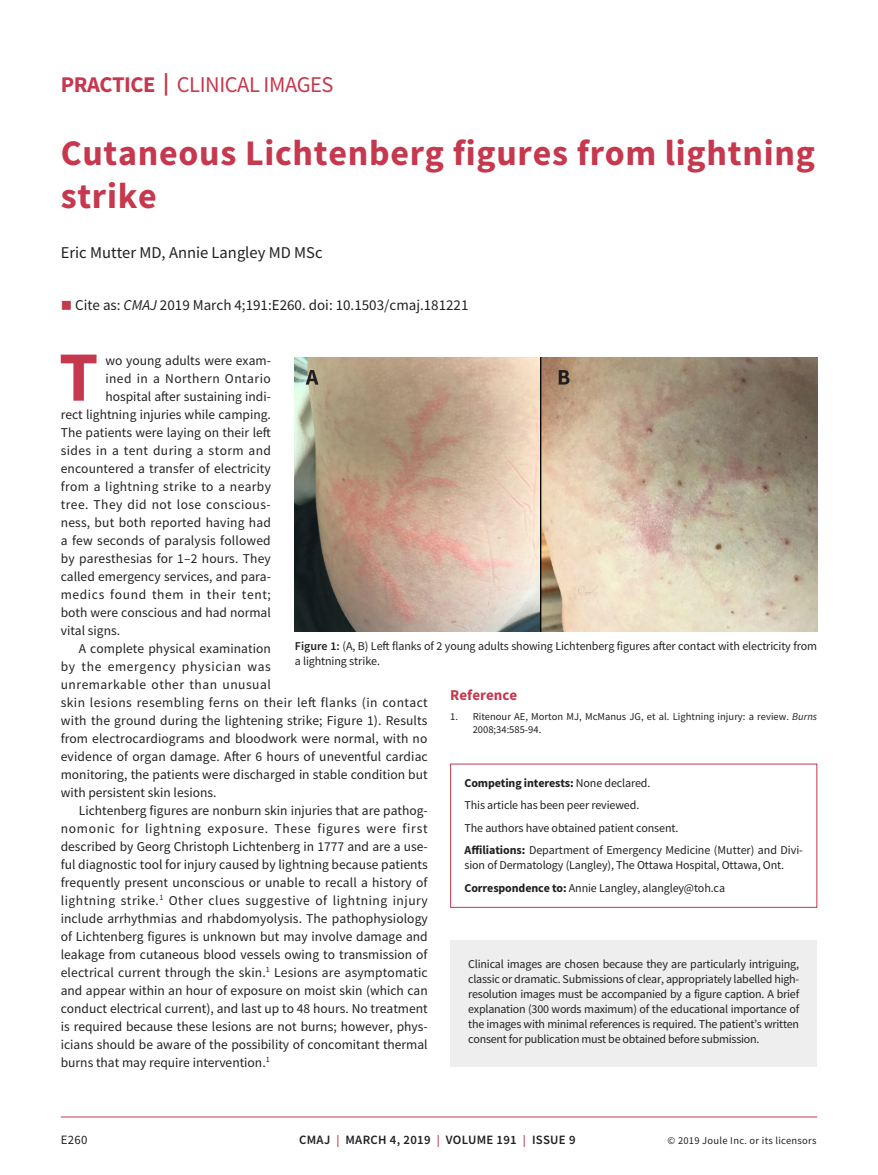
<style>
.page{position:relative;width:878px;height:1175px;background:#fff}
.page>*{position:absolute;margin:0;border:0;box-sizing:border-box;transform-origin:0 0}
.t1{font:700 70.65px "Source Sans Pro";color:#c5384e}
.t2{font:700 36px/43.2px "Source Sans Pro";letter-spacing:.02em;color:#c5384e}
.t3{font:22.5px "Source Sans Pro";letter-spacing:-.02em;color:#c5384e}
.t4{font:16.5px "Source Sans Pro";color:#231f20}
.t5{font:15px "Source Sans Pro";color:#231f20}
.t6{font:700 15px "Source Sans Pro";color:#c5384e}
.t7{font:13.5px "Source Sans Pro";letter-spacing:.005em;color:#231f20}
.t8{font:13.5px "Source Sans Pro";letter-spacing:.03em;color:#231f20}
.t9{font:13.5px "Source Sans Pro";letter-spacing:.05em;color:#231f20}
.t10{font:13.5px "Source Sans Pro";letter-spacing:.04em;color:#231f20}
.t11{font:13.5px "Source Sans Pro";letter-spacing:.035em;color:#231f20}
.t12{font:13.5px "Source Sans Pro";letter-spacing:.025em;color:#231f20}
.t13{font:13.5px "Source Sans Pro";letter-spacing:.045em;color:#231f20}
.t14{font:600 12.75px "Source Sans Pro";letter-spacing:.025em;color:#231f20}
.t15{font:12.75px "Source Sans Pro";color:#231f20}
.t16{font:12px/15px "Source Sans Pro";letter-spacing:-.01em;color:#231f20}
.t17{font:10.5px/13.5px "Source Sans Pro";color:#231f20}
.t18{font:10.5px "Source Sans Pro";letter-spacing:.025em;color:#231f20}
.s1{font-weight:700}
.s2{color:#c5384e}
.s3{font-style:italic}
.s4{font-weight:600}
.s5{font-size:12px;color:#c5384e}
</style>
<div class="page">
<hr style="left:61px;top:1116px;width:756px;height:1px;background:#c5384e">
<img style="left:295px;top:357px;width:522px;height:274px">
<div style="left:450px;top:940px;width:367px;height:126px;background:#eeeeef"></div>
<h3 class="t3" style="left:61px;top:70px;width:274px"><span class="s1">PRACTICE |</span> CLINICAL IMAGES</h3>
<h2 class="t2" style="left:61px;top:131px;width:755px">Cutaneous Lichtenberg figures from lightning strike</h2>
<p class="t4" style="left:61px;top:242px;width:263px">Eric Mutter MD, Annie Langley MD MSc</p>
<p class="t5" style="left:61px;top:296px;width:409px"><span class="s2">■</span> Cite as: <span class="s3">CMAJ</span> 2019 March 4;191:E260. doi: 10.1503/cmaj.181221</p>
<h1 class="t1" style="left:59px;top:329px;width:41px">T</h1>
<p class="t7" style="left:105px;top:351px;width:167px">wo young adults were exam-</p>
<p class="t11" style="left:105px;top:369px;width:167px">ined in a Northern Ontario</p>
<p class="t7" style="left:105px;top:387px;width:167px">hospital after sustaining indi-</p>
<p class="t7" style="left:61px;top:405px;width:212px">rect lightning injuries while camping.</p>
<p class="t7" style="left:61px;top:423px;width:212px">The patients were laying on their left</p>
<p class="t8" style="left:61px;top:441px;width:212px">sides in a tent during a storm and</p>
<p class="t7" style="left:61px;top:459px;width:211px">encountered a transfer of electricity</p>
<p class="t12" style="left:61px;top:477px;width:212px">from a lightning strike to a nearby</p>
<p class="t8" style="left:61px;top:495px;width:211px">tree. They did not lose conscious-</p>
<p class="t7" style="left:61px;top:513px;width:212px">ness, but both reported having had</p>
<p class="t7" style="left:61px;top:531px;width:211px">a few seconds of paralysis followed</p>
<p class="t7" style="left:61px;top:549px;width:212px">by paresthesias for 1–2 hours. They</p>
<p class="t7" style="left:61px;top:567px;width:212px">called emergency services, and para-</p>
<p class="t13" style="left:61px;top:585px;width:212px">medics found them in their tent;</p>
<p class="t7" style="left:61px;top:603px;width:212px">both were conscious and had normal</p>
<p class="t7" style="left:61px;top:621px;width:61px">vital signs.</p>
<p class="t7" style="left:79px;top:639px;width:193px">A complete physical examination</p>
<p class="t9" style="left:61px;top:657px;width:211px">by the emergency physician was</p>
<p class="t11" style="left:61px;top:675px;width:211px">unremarkable other than unusual</p>
<p class="t8" style="left:61px;top:693px;width:368px">skin lesions resembling ferns on their left flanks (in contact</p>
<p class="t7" style="left:61px;top:711px;width:368px">with the ground during the lightening strike; Figure 1). Results</p>
<p class="t7" style="left:61px;top:729px;width:368px">from electrocardiograms and bloodwork were normal, with no</p>
<p class="t7" style="left:61px;top:747px;width:368px">evidence of organ damage. After 6 hours of uneventful cardiac</p>
<p class="t7" style="left:61px;top:765px;width:368px">monitoring, the patients were discharged in stable condition but</p>
<p class="t7" style="left:61px;top:783px;width:157px">with persistent skin lesions.</p>
<p class="t7" style="left:79px;top:801px;width:350px">Lichtenberg figures are nonburn skin injuries that are pathog-</p>
<p class="t9" style="left:61px;top:819px;width:368px">nomonic for lightning exposure. These figures were first</p>
<p class="t7" style="left:61px;top:837px;width:368px">described by Georg Christoph Lichtenberg in 1777 and are a use-</p>
<p class="t7" style="left:61px;top:855px;width:368px">ful diagnostic tool for injury caused by lightning because patients</p>
<p class="t7" style="left:61px;top:873px;width:368px">frequently present unconscious or unable to recall a history of</p>
<p class="t10" style="left:61px;top:891px;width:368px">lightning strike.<sup>1</sup> Other clues suggestive of lightning injury</p>
<p class="t7" style="left:61px;top:909px;width:368px">include arrhythmias and rhabdomyolysis. The pathophysiology</p>
<p class="t7" style="left:61px;top:927px;width:368px">of Lichtenberg figures is unknown but may involve damage and</p>
<p class="t7" style="left:61px;top:945px;width:368px">leakage from cutaneous blood vessels owing to transmission of</p>
<p class="t7" style="left:61px;top:963px;width:368px">electrical current through the skin.<sup>1</sup> Lesions are asymptomatic</p>
<p class="t7" style="left:61px;top:981px;width:368px">and appear within an hour of exposure on moist skin (which can</p>
<p class="t7" style="left:61px;top:999px;width:368px">conduct electrical current), and last up to 48 hours. No treatment</p>
<p class="t7" style="left:61px;top:1017px;width:368px">is required because these lesions are not burns; however, phys-</p>
<p class="t7" style="left:61px;top:1035px;width:368px">icians should be aware of the possibility of concomitant thermal</p>
<p class="t7" style="left:61px;top:1053px;width:210px">burns that may require intervention.<sup>1</sup></p>
<p class="t16" style="left:295px;top:638px;width:523px"><span class="s4">Figure 1:</span> (A, B) Left flanks of 2 young adults showing Lichtenberg figures after contact with electricity from a lightning strike.</p>
<p class="t6" style="left:450px;top:685px;width:68px">Reference</p>
<p class="t17" style="left:473px;top:709px;width:346px;text-indent:-23px">1. Ritenour AE, Morton MJ, McManus JG, et al. Lightning injury: a review. <span class="s3">Burns<br></span>2008;34:585-94.</p>
<p class="t16" style="left:464px;top:771px;width:340px;line-height:22.5px"><span class="s1">Competing interests:</span> None declared.<br>This article has been peer reviewed.<br>The authors have obtained patient consent.<br><span class="s1">Affiliations:</span> Department of Emergency Medicine (Mutter) and Divi-</p>
<p class="t16" style="left:464px;top:854px;width:321px;line-height:22.5px">sion of Dermatology (Langley), The Ottawa Hospital, Ottawa, Ont.<br><span class="s1">Correspondence to:</span> Annie Langley, alangley@toh.ca</p>
<p class="t16" style="left:468px;top:956px;width:332px;text-align:justify">Clinical images are chosen because they are particularly intriguing, classic or dramatic. Submissions of clear, appropriately labelled high&shy;resolution images must be accompanied by a figure caption. A brief explanation (300 words maximum) of the educational importance of the images with minimal references is required. The patient’s written consent for publication must be obtained before submission.</p>
<p class="t15" style="left:61px;top:1132px;width:28px">E260</p>
<p class="t14" style="left:299px;top:1131px;width:278px">CMAJ <span class="s5">|</span> MARCH 4, 2019 <span class="s5">|</span> VOLUME 191 <span class="s5">|</span> ISSUE 9</p>
<p class="t18" style="left:667px;top:1134px;width:150px">© 2019 Joule Inc. or its licensors</p>
</div>
